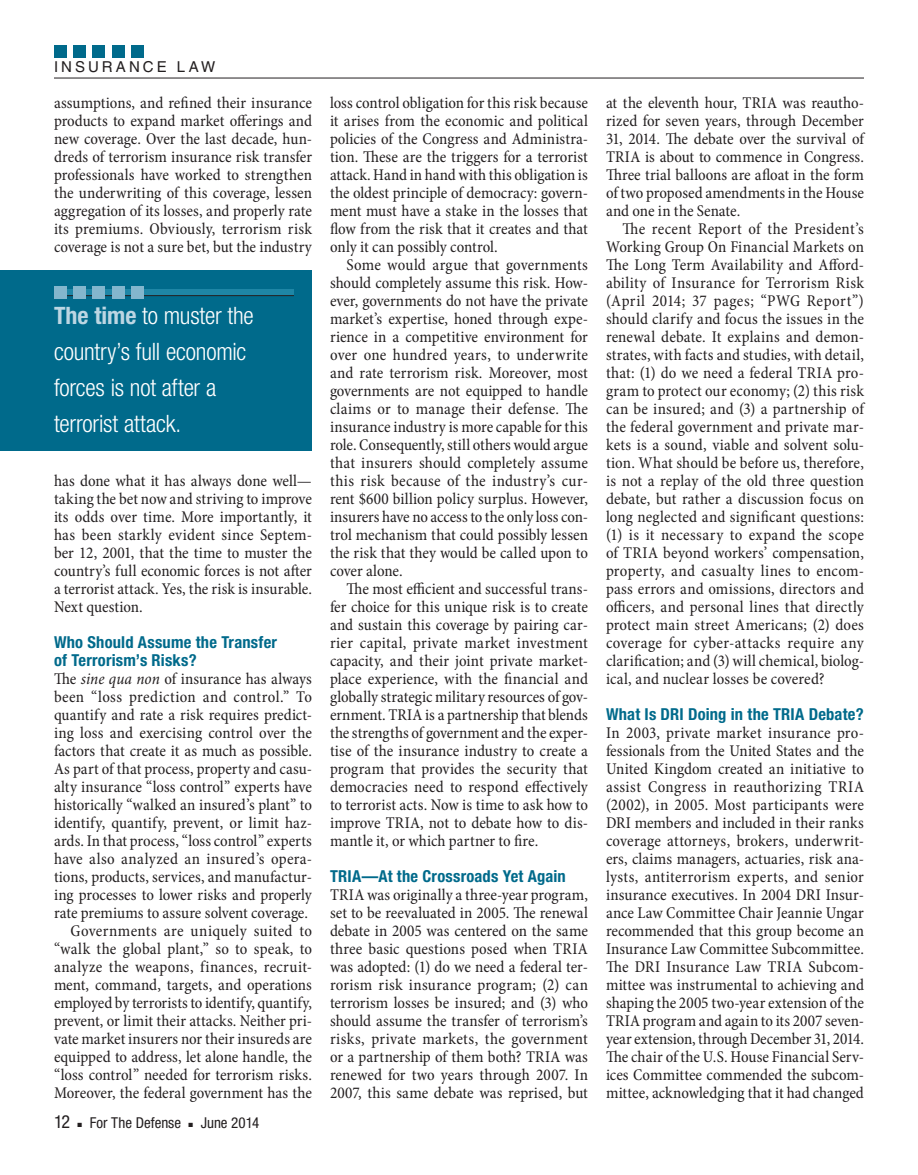
<style>
.page{position:relative;width:918px;height:1175px;background:#fff}
.page>*{position:absolute;margin:0;border:0;box-sizing:border-box;transform-origin:0 0}
.pullout_LH_block{font:300 condensed 24px/36px "Helvetica Neue";letter-spacing:-.01em;color:#fff}
.folio_left{font:condensed 18px "Helvetica Neue";color:#231f20}
.body_no_ind{font:condensed 16.5px/18px "Minion Pro";color:#231f20;text-align:justify}
.body_para_ind{font:condensed 16.5px/18px "Minion Pro";letter-spacing:-.005em;color:#231f20;text-align:justify}
.body_para_ind_looses{font:condensed 16.5px/18px "Minion Pro";letter-spacing:.01em;color:#231f20;text-align:justify}
.subhead_1{font:700 condensed 16.5px/18px "Helvetica Neue";letter-spacing:.01em;color:#006a8b}
.folio_left-2{font:condensed 15px "Helvetica Neue";color:#231f20}
.t1{font:15px "Helvetica";letter-spacing:.2em;color:#231f20}
.s1{font-weight:700;color:#bcd6e3}
.s2{font-style:italic}
</style>
<div class="page">
<hr style="left:54px;top:78px;width:810px;height:1px;background:#231f20">
<div style="left:54px;top:45px;width:12px;height:12px;background:#006a8b"></div>
<div style="left:73px;top:45px;width:13px;height:12px;background:#006a8b"></div>
<div style="left:93px;top:45px;width:12px;height:12px;background:#006a8b"></div>
<div style="left:112px;top:45px;width:13px;height:12px;background:#006a8b"></div>
<div style="left:132px;top:45px;width:12px;height:12px;background:#006a8b"></div>
<div style="left:0;top:270px;width:312px;height:180px;background:#006a8b"></div>
<div style="left:54px;top:290px;width:240px;height:6px;background:#1e86a6"></div>
<hr style="left:54px;top:295px;width:240px;height:1px;background:#231f20">
<div style="left:54px;top:286px;width:12px;height:13px;background:#83b6cd"></div>
<div style="left:73px;top:286px;width:13px;height:13px;background:#83b6cd"></div>
<div style="left:93px;top:286px;width:12px;height:13px;background:#83b6cd"></div>
<div style="left:112px;top:286px;width:13px;height:13px;background:#83b6cd"></div>
<div style="left:132px;top:286px;width:12px;height:13px;background:#83b6cd"></div>
<p class="t1" style="left:54px;top:58px;width:163px">INSURANCE LAW</p>
<p class="body_no_ind" style="left:54px;top:94px;width:260px">assumptions, and refined their insurance products to expand market offerings and new coverage. Over the last decade, hun&shy;dreds of terrorism insurance risk transfer professionals have worked to strengthen the underwriting of this coverage, lessen aggregation of its losses, and properly rate its premiums. Obviously, terrorism risk coverage is not a sure bet, but the industry</p>
<p class="pullout_LH_block" style="left:54px;top:297px;width:201px"><span class="s1">The time</span> to muster the country’s full economic forces is not after a terrorist attack.</p>
<p class="body_no_ind" style="left:54px;top:472px;width:260px">has done what it has always done well— taking the bet now and striving to improve its odds over time. More importantly, it has been starkly evident since Septem&shy;ber 12, 2001, that the time to muster the country’s full economic forces is not after a terrorist attack. Yes, the risk is insurable.<br>Next question.</p>
<p class="subhead_1" style="left:54px;top:633px;width:225px">Who Should Assume the Transfer of Terrorism’s Risks?</p>
<p class="body_no_ind" style="left:54px;top:670px;width:260px">The <span class="s2">sine qua non</span> of insurance has always been “loss prediction and control.” To quantify and rate a risk requires predict&shy;ing loss and exercising control over the factors that create it as much as possible.<br>As part of that process, property and casu&shy;alty insurance “loss control” experts have historically “walked an insured’s plant” to identify, quantify, prevent, or limit haz&shy;ards. In that process, “loss control” experts have also analyzed an insured’s opera&shy;tions, products, services, and manufactur&shy;ing processes to lower risks and properly rate premiums to assure solvent coverage.</p>
<p class="body_para_ind" style="left:54px;top:922px;width:260px;text-indent:16px">Governments are uniquely suited to “walk the global plant,” so to speak, to analyze the weapons, finances, recruit&shy;ment, command, targets, and operations employed by terrorists to identify, quantify, prevent, or limit their attacks. Neither pri&shy;vate market insurers nor their insureds are equipped to address, let alone handle, the “loss control” needed for terrorism risks.<br>Moreover, the federal government has the</p>
<p class="folio_left" style="left:54px;top:1111px;width:18px">12</p>
<p class="folio_left-2" style="left:78px;top:1114px;width:105px">■ For The Defense</p>
<p class="folio_left-2" style="left:189px;top:1114px;width:72px">■ June 2014</p>
<p class="body_para_ind" style="left:330px;top:94px;width:260px">loss control obligation for this risk because it arises from the economic and political policies of the Congress and Administra&shy;tion. These are the triggers for a terrorist attack. Hand in hand with this obligation is the oldest principle of democracy: govern&shy;ment must have a stake in the losses that flow from the risk that it creates and that only it can possibly control.</p>
<p class="body_para_ind" style="left:330px;top:256px;width:260px;text-indent:16px">Some would argue that governments should completely assume this risk. How&shy;ever, governments do not have the private market’s expertise, honed through expe&shy;rience in a competitive environment for over one hundred years, to underwrite and rate terrorism risk. Moreover, most governments are not equipped to handle claims or to manage their defense. The insurance industry is more capable for this role. Consequently, still others would argue that insurers should completely assume this risk because of the industry’s cur&shy;rent $600 billion policy surplus. However, insurers have no access to the only loss con&shy;trol mechanism that could possibly lessen the risk that they would be called upon to cover alone.</p>
<p class="body_para_ind" style="left:330px;top:580px;width:260px;text-indent:16px">The most efficient and successful trans&shy;fer choice for this unique risk is to create and sustain this coverage by pairing car&shy;rier capital, private market investment capacity, and their joint private market&shy;place experience, with the financial and globally strategic military resources of gov&shy;ernment. TRIA is a partnership that blends the strengths of government and the exper&shy;tise of the insurance industry to create a program that provides the security that democracies need to respond effectively to terrorist acts. Now is time to ask how to improve TRIA, not to debate how to dis&shy;mantle it, or which partner to fire.</p>
<p class="subhead_1" style="left:330px;top:867px;width:237px">TRIA—At the Crossroads Yet Again</p>
<p class="body_no_ind" style="left:330px;top:886px;width:260px">TRIA was originally a three-year program, set to be reevaluated in 2005. The renewal debate in 2005 was centered on the same three basic questions posed when TRIA was adopted: (1) do we need a federal ter&shy;rorism risk insurance program; (2) can terrorism losses be insured; and (3) who should assume the transfer of terrorism’s risks, private markets, the government or a partnership of them both? TRIA was renewed for two years through 2007. In 2007, this same debate was reprised, but</p>
<p class="body_no_ind" style="left:606px;top:94px;width:260px">at the eleventh hour, TRIA was reautho&shy;rized for seven years, through December 31, 2014. The debate over the survival of TRIA is about to commence in Congress.<br>Three trial balloons are afloat in the form of two proposed amendments in the House and one in the Senate.</p>
<p class="body_para_ind_looses" style="left:606px;top:220px;width:260px;text-indent:16px">The recent Report of the President’s Working Group On Financial Markets on The Long Term Availability and Afford&shy;ability of Insurance for Terrorism Risk (April 2014; 37 pages; “PWG Report”) should clarify and focus the issues in the renewal debate. It explains and demon&shy;strates, with facts and studies, with detail, that: (1) do we need a federal TRIA pro&shy;gram to protect our economy; (2) this risk can be insured; and (3) a partnership of the federal government and private mar&shy;kets is a sound, viable and solvent solu&shy;tion. What should be before us, therefore, is not a replay of the old three question debate, but rather a discussion focus on long neglected and significant questions: (1) is it necessary to expand the scope of TRIA beyond workers’ compensation, property, and casualty lines to encom&shy;pass errors and omissions, directors and officers, and personal lines that directly protect main street Americans; (2) does coverage for cyber-attacks require any clarification; and (3) will chemical, biolog&shy;ical, and nuclear losses be covered?</p>
<p class="subhead_1" style="left:606px;top:705px;width:259px">What Is DRI Doing in the TRIA Debate?</p>
<p class="body_no_ind" style="left:606px;top:724px;width:260px">In 2003, private market insurance pro&shy;fessionals from the United States and the United Kingdom created an initiative to assist Congress in reauthorizing TRIA (2002), in 2005. Most participants were DRI members and included in their ranks coverage attorneys, brokers, underwrit&shy;ers, claims managers, actuaries, risk ana&shy;lysts, antiterrorism experts, and senior insurance executives. In 2004 DRI Insur&shy;ance Law Committee Chair Jeannie Ungar recommended that this group become an Insurance Law Committee Subcommittee.<br>The DRI Insurance Law TRIA Subcom&shy;mittee was instrumental to achieving and shaping the 2005 two-year extension of the TRIA program and again to its 2007 seven&shy;year extension, through December 31, 2014.<br>The chair of the U.S. House Financial Serv&shy;ices Committee commended the subcom&shy;mittee, acknowledging that it had changed</p>
</div>
